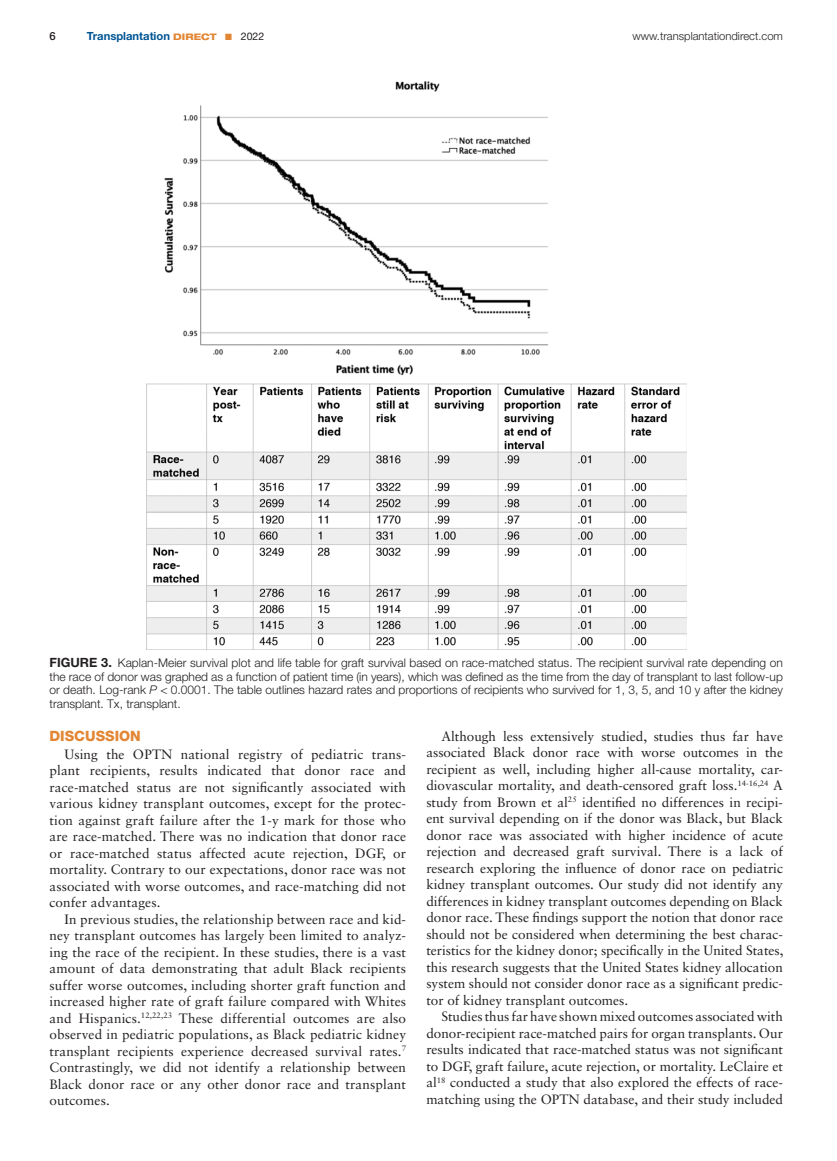
<style>
.page{position:relative;width:837px;height:1161px;background:#fff}
.page>*{position:absolute;margin:0;border:0;box-sizing:border-box;transform-origin:0 0}
.t1{font:800 14.25px "Helvetica Neue LT Std";color:#e38634}
.t2{font:13.5px/16.5px "Sabon LT Std";letter-spacing:.005em;color:#231f20;text-align:justify}
.t3{font:300 12px/13.5px "Helvetica Neue LT Std";color:#231f20;text-align:justify}
.t4{font:300 11.25px "Helvetica Neue LT Std";color:#231f20}
.t5{font:700 11.25px "Helvetica Neue LT Std";color:#005595}
.t6{font:500 11.25px "Helvetica Neue LT Std";color:#231f20}
.s1{font-weight:800;font-stretch:expanded;font-size:9px;color:#e38634}
.s2{color:#e38634}
.s3{font-weight:400;font-size:10.5px;color:#231f20}
.s4{font-weight:700;font-size:12.75px}
.s5{font-style:italic}
</style>
<div class="page">
<img style="left:146px;top:81px;width:540px;height:568px">
<p class="t6" style="left:50px;top:29px;width:8px">6</p>
<p class="t5" style="left:87px;top:29px;width:179px">Transplantation <span class="s1">DIRECT</span> <span class="s2">■</span> <span class="s3">2022</span></p>
<p class="t4" style="left:633px;top:29px;width:152px">www.transplantationdirect.com</p>
<p class="t3" style="left:49px;top:656px;width:735px"><span class="s4">FIGURE 3.</span> Kaplan-Meier survival plot and life table for graft survival based on race-matched status. The recipient survival rate depending on the race of donor was graphed as a function of patient time (in years), which was defined as the time from the day of transplant to last follow-up or death. Log-rank <span class="s5">P</span> &lt; 0.0001. The table outlines hazard rates and proportions of recipients who survived for 1, 3, 5, and 10 y after the kidney transplant. Tx, transplant.</p>
<p class="t1" style="left:50px;top:727px;width:93px">DISCUSSION</p>
<p class="t2" style="left:50px;top:746px;width:358px;text-indent:15px">Using the OPTN national registry of pediatric trans&shy;plant recipients, results indicated that donor race and race-matched status are not significantly associated with various kidney transplant outcomes, except for the protec&shy;tion against graft failure after the 1-y mark for those who are race-matched. There was no indication that donor race or race-matched status affected acute rejection, DGF, or mortality. Contrary to our expectations, donor race was not associated with worse outcomes, and race-matching did not confer advantages.</p>
<p class="t2" style="left:49px;top:911px;width:358px;text-indent:15px">In previous studies, the relationship between race and kid&shy;ney transplant outcomes has largely been limited to analyz&shy;ing the race of the recipient. In these studies, there is a vast amount of data demonstrating that adult Black recipients suffer worse outcomes, including shorter graft function and increased higher rate of graft failure compared with Whites and Hispanics.<sup>12,22,23</sup> These differential outcomes are also observed in pediatric populations, as Black pediatric kidney transplant recipients experience decreased survival rates.<sup>7<br></sup>Contrastingly, we did not identify a relationship between Black donor race or any other donor race and transplant outcomes.</p>
<p class="t2" style="left:426px;top:728px;width:359px;text-indent:15px">Although less extensively studied, studies thus far have associated Black donor race with worse outcomes in the recipient as well, including higher all-cause mortality, car&shy;diovascular mortality, and death-censored graft loss.<sup>14-16,24</sup> A study from Brown et al<sup>25</sup> identified no differences in recipi&shy;ent survival depending on if the donor was Black, but Black donor race was associated with higher incidence of acute rejection and decreased graft survival. There is a lack of research exploring the influence of donor race on pediatric kidney transplant outcomes. Our study did not identify any differences in kidney transplant outcomes depending on Black donor race. These findings support the notion that donor race should not be considered when determining the best charac&shy;teristics for the kidney donor; specifically in the United States, this research suggests that the United States kidney allocation system should not consider donor race as a significant predic&shy;tor of kidney transplant outcomes.</p>
<p class="t2" style="left:426px;top:1008px;width:358px;text-indent:15px">Studies thus far have shown mixed outcomes associated with donor-recipient race-matched pairs for organ transplants. Our results indicated that race-matched status was not significant to DGF, graft failure, acute rejection, or mortality. LeClaire et al<sup>18</sup> conducted a study that also explored the effects of race&shy;matching using the OPTN database, and their study included</p>
</div>
